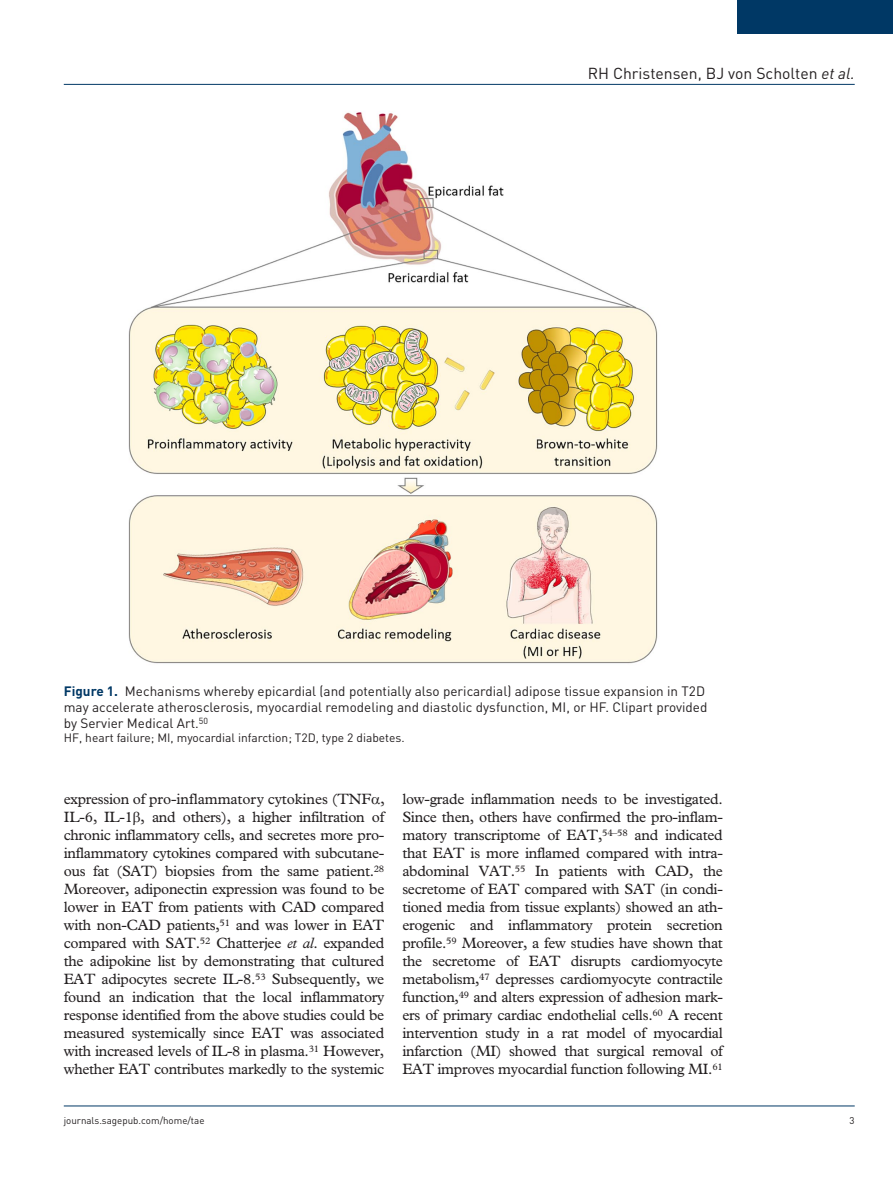
<style>
.page{position:relative;width:893px;height:1191px;background:#fff}
.page>*{position:absolute;margin:0;border:0;box-sizing:border-box;transform-origin:0 0}
.t1{font:15.75px "DIN";color:#231f20}
.t2{font:15px/18px "Plantin Std";letter-spacing:-.02em;color:#231f20;text-align:justify}
.t3{font:13.5px/15.8px "DIN";color:#231f20}
.t4{font:12px "DIN";color:#231f20}
.t5{font:9.75px "DIN";color:#231f20}
.s1{font-style:italic}
.s2{font-weight:700;color:#003865}
</style>
<div class="page">
<hr style="left:64px;top:84px;width:791px;height:1px;background:#003865">
<hr style="left:64px;top:1105px;width:791px;height:1px;background:#003865">
<div style="left:738px;top:0;width:155px;height:34px;background:#003865"></div>
<img style="left:128px;top:112px;width:530px;height:552px">
<p class="t1" style="left:588px;top:63px;width:268px">RH Christensen, BJ von Scholten <span class="s1">et al.</span></p>
<p class="t3" style="left:64px;top:683px;width:645px"><span class="s2">Figure 1.</span> Mechanisms whereby epicardial (and potentially also pericardial) adipose tissue expansion in T2D may accelerate atherosclerosis, myocardial remodeling and diastolic dysfunction, MI, or HF. Clipart provided by Servier Medical Art.<sup>50</sup></p>
<p class="t4" style="left:64px;top:730px;width:342px">HF, heart failure; MI, myocardial infarction; T2D, type 2 diabetes.</p>
<p class="t2" style="left:64px;top:790px;width:323px">expression of pro-inflammatory cytokines (TNF , IL-6, IL-1 , and others), a higher infiltration of chronic inflammatory cells, and secretes more pro&shy;inflammatory cytokines compared with subcutane&shy;ous fat (SAT) biopsies from the same patient.<sup>28<br></sup>Moreover, adiponectin expression was found to be lower in EAT from patients with CAD compared with non-CAD patients,<sup>51</sup> and was lower in EAT compared with SAT.<sup>52</sup> Chatterjee <span class="s1">et al</span>. expanded the adipokine list by demonstrating that cultured EAT adipocytes secrete IL-8.<sup>53</sup> Subsequently, we found an indication that the local inflammatory response identified from the above studies could be measured systemically since EAT was associated with increased levels of IL-8 in plasma.<sup>31</sup> However, whether EAT contributes markedly to the systemic</p>
<p class="t2" style="left:402px;top:790px;width:322px">low-grade inflammation needs to be investigated.<br>Since then, others have confirmed the pro-inflam&shy;matory transcriptome of EAT,<sup>54–58</sup> and indicated that EAT is more inflamed compared with intra&shy;abdominal VAT.<sup>55</sup> In patients with CAD, the secretome of EAT compared with SAT (in condi&shy;tioned media from tissue explants) showed an ath&shy;erogenic and inflammatory protein secretion profile.<sup>59</sup> Moreover, a few studies have shown that the secretome of EAT disrupts cardiomyocyte metabolism,<sup>47</sup> depresses cardiomyocyte contractile function,<sup>49</sup> and alters expression of adhesion mark&shy;ers of primary cardiac endothelial cells.<sup>60</sup> A recent intervention study in a rat model of myocardial infarction (MI) showed that surgical removal of EAT improves myocardial function following MI.<sup>61</sup></p>
<p class="t5" style="left:64px;top:1114px;width:142px">journals.sagepub.com/home/tae</p>
<p class="t5" style="left:850px;top:1114px;width:7px">3</p>
</div>
